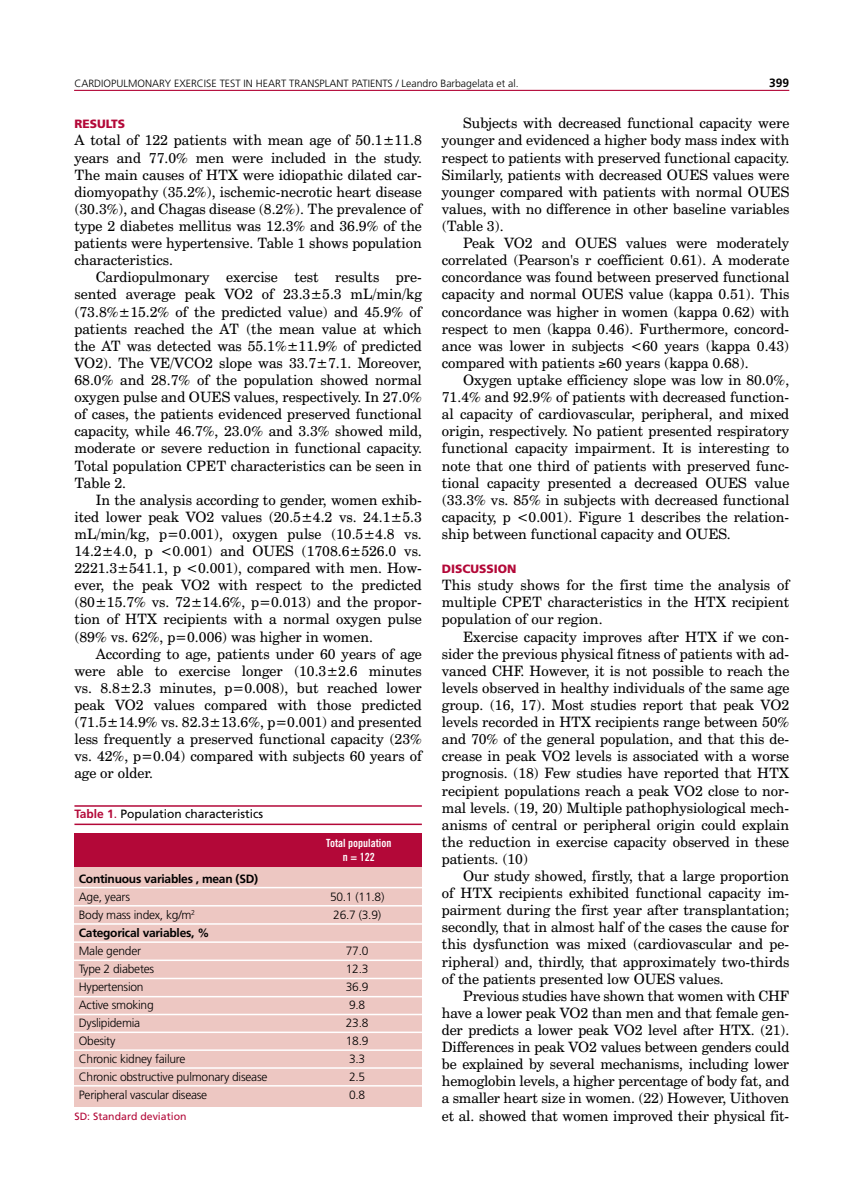
<style>
.page{position:relative;width:851px;height:1191px;background:#fff}
.page>*{position:absolute;margin:0;border:0;box-sizing:border-box;transform-origin:0 0}
.t1{font:14.25px/17.1px "Century Schoolbook BT";color:#000;text-align:justify}
.t2{font:300 12px/18px "Frutiger LT Std";letter-spacing:-.02em;color:#000}
.t3{font:12px "Frutiger LT Std";color:#000}
.t4{font:700 12px "Frutiger LT Std";letter-spacing:-.02em;color:#000}
.t5{font:900 12px "Frutiger LT Std";color:#b30838}
.t6{font:11.25px/13.5px "Trade Gothic LT Std Bd Cn 20";color:#fff;text-align:center}
.t7{font:300 10.5px "Frutiger LT Std";color:#000}
.t8{font:10.5px "Frutiger LT Std";color:#b30838}
.s1{font-weight:700;color:#b30838}
.s2{color:#b30838}
.s3{font-weight:700}
</style>
<div class="page">
<hr style="left:74px;top:90px;width:715px;height:1px;background:#b30838">
<hr style="left:74px;top:823px;width:348px;height:2px;background:#b30838">
<hr style="left:74px;top:805px;width:348px;height:1px;background:#b30838">
<div style="left:74px;top:833px;width:348px;height:33px;background:#b30838"></div>
<div style="left:74px;top:867px;width:348px;height:239px;background:#edc7c2"></div>
<hr style="left:72px;top:977px;width:352px;height:2px;background:#fff">
<hr style="left:72px;top:941px;width:352px;height:2px;background:#fff">
<hr style="left:72px;top:1013px;width:352px;height:2px;background:#fff">
<hr style="left:72px;top:1067px;width:352px;height:1px;background:#fff">
<hr style="left:71px;top:923px;width:352px;height:1px;background:#fff">
<hr style="left:71px;top:905px;width:352px;height:1px;background:#fff">
<hr style="left:71px;top:996px;width:352px;height:1px;background:#fff">
<hr style="left:71px;top:959px;width:352px;height:2px;background:#fff">
<hr style="left:71px;top:1031px;width:352px;height:2px;background:#fff">
<hr style="left:71px;top:1085px;width:352px;height:1px;background:#fff">
<hr style="left:71px;top:1049px;width:352px;height:2px;background:#fff">
<hr style="left:74px;top:887px;width:349px;height:1px;background:#fff">
<p class="t7" style="left:74px;top:77px;width:445px">CARDIOPULMONARY EXERCISE TEST IN HEART TRANSPLANT PATIENTS / Leandro Barbagelata et al.</p>
<p class="t4" style="left:769px;top:75px;width:22px">399</p>
<p class="t5" style="left:74px;top:117px;width:52px">RESULTS</p>
<p class="t1" style="left:74px;top:132px;width:349px">A total of 122 patients with mean age of 50.1±11.8 years and 77.0% men were included in the study.<br>The main causes of HTX were idiopathic dilated car&shy;diomyopathy (35.2%), ischemic-necrotic heart disease (30.3%), and Chagas disease (8.2%). The prevalence of type 2 diabetes mellitus was 12.3% and 36.9% of the patients were hypertensive. Table 1 shows population characteristics.</p>
<p class="t1" style="left:74px;top:268px;width:349px;text-indent:21px">Cardiopulmonary exercise test results pre&shy;sented average peak VO2 of 23.3±5.3 mL/min/kg (73.8%±15.2% of the predicted value) and 45.9% of patients reached the AT (the mean value at which the AT was detected was 55.1%±11.9% of predicted VO2). The VE/VCO2 slope was 33.7±7.1. Moreover, 68.0% and 28.7% of the population showed normal oxygen pulse and OUES values, respectively. In 27.0% of cases, the patients evidenced preserved functional capacity, while 46.7%, 23.0% and 3.3% showed mild, moderate or severe reduction in functional capacity.<br>Total population CPET characteristics can be seen in Table 2.</p>
<p class="t1" style="left:74px;top:491px;width:349px;text-indent:21px">In the analysis according to gender, women exhib&shy;ited lower peak VO2 values (20.5±4.2 vs. 24.1±5.3 mL/min/kg, p=0.001), oxygen pulse (10.5±4.8 vs.<br>14.2±4.0, p &lt;0.001) and OUES (1708.6±526.0 vs.<br>2221.3±541.1, p &lt;0.001), compared with men. How&shy;ever, the peak VO2 with respect to the predicted (80±15.7% vs. 72±14.6%, p=0.013) and the propor&shy;tion of HTX recipients with a normal oxygen pulse (89% vs. 62%, p=0.006) was higher in women.</p>
<p class="t1" style="left:74px;top:645px;width:349px;text-indent:21px">According to age, patients under 60 years of age were able to exercise longer (10.3±2.6 minutes vs. 8.8±2.3 minutes, p=0.008), but reached lower peak VO2 values compared with those predicted (71.5±14.9% vs. 82.3±13.6%, p=0.001) and presented less frequently a preserved functional capacity (23% vs. 42%, p=0.04) compared with subjects 60 years of age or older.</p>
<p class="t1" style="left:442px;top:115px;width:349px;text-indent:21px">Subjects with decreased functional capacity were younger and evidenced a higher body mass index with respect to patients with preserved functional capacity.<br>Similarly, patients with decreased OUES values were younger compared with patients with normal OUES values, with no difference in other baseline variables (Table 3).</p>
<p class="t1" style="left:442px;top:234px;width:349px;text-indent:21px">Peak VO2 and OUES values were moderately correlated (Pearson's r coefficient 0.61). A moderate concordance was found between preserved functional capacity and normal OUES value (kappa 0.51). This concordance was higher in women (kappa 0.62) with respect to men (kappa 0.46). Furthermore, concord&shy;ance was lower in subjects &lt;60 years (kappa 0.43) compared with patients ≥60 years (kappa 0.68).</p>
<p class="t1" style="left:442px;top:371px;width:349px;text-indent:21px">Oxygen uptake efficiency slope was low in 80.0%, 71.4% and 92.9% of patients with decreased function&shy;al capacity of cardiovascular, peripheral, and mixed origin, respectively. No patient presented respiratory functional capacity impairment. It is interesting to note that one third of patients with preserved func&shy;tional capacity presented a decreased OUES value (33.3% vs. 85% in subjects with decreased functional capacity, p &lt;0.001). Figure 1 describes the relation&shy;ship between functional capacity and OUES.</p>
<p class="t5" style="left:442px;top:561px;width:76px">DISCUSSION</p>
<p class="t1" style="left:442px;top:576px;width:349px">This study shows for the first time the analysis of multiple CPET characteristics in the HTX recipient population of our region.</p>
<p class="t1" style="left:442px;top:628px;width:349px;text-indent:21px">Exercise capacity improves after HTX if we con&shy;sider the previous physical fitness of patients with ad&shy;vanced CHF. However, it is not possible to reach the levels observed in healthy individuals of the same age group. (16, 17). Most studies report that peak VO2 levels recorded in HTX recipients range between 50% and 70% of the general population, and that this de&shy;crease in peak VO2 levels is associated with a worse prognosis. (18) Few studies have reported that HTX recipient populations reach a peak VO2 close to nor&shy;mal levels. (19, 20) Multiple pathophysiological mech&shy;anisms of central or peripheral origin could explain the reduction in exercise capacity observed in these patients. (10)</p>
<p class="t1" style="left:442px;top:867px;width:349px;text-indent:21px">Our study showed, firstly, that a large proportion of HTX recipients exhibited functional capacity im&shy;pairment during the first year after transplantation; secondly, that in almost half of the cases the cause for this dysfunction was mixed (cardiovascular and pe&shy;ripheral) and, thirdly, that approximately two-thirds of the patients presented low OUES values.</p>
<p class="t1" style="left:442px;top:987px;width:349px;text-indent:21px">Previous studies have shown that women with CHF have a lower peak VO2 than men and that female gen&shy;der predicts a lower peak VO2 level after HTX. (21).<br>Differences in peak VO2 values between genders could be explained by several mechanisms, including lower hemoglobin levels, a higher percentage of body fat, and a smaller heart size in women. (22) However, Uithoven et al. showed that women improved their physical fit-</p>
<p class="t3" style="left:74px;top:807px;width:190px"><span class="s1">Table 1</span><span class="s2">.</span> Population characteristics</p>
<p class="t6" style="left:326px;top:836px;width:67px">Total population n = 122</p>
<p class="t4" style="left:79px;top:872px;width:181px">Continuous variables , mean (SD)</p>
<p class="t2" style="left:79px;top:888px;width:132px">Age, years<br>Body mass index, kg/m<sup>2<br></sup><span class="s3">Categorical variables, %</span></p>
<p class="t2" style="left:79px;top:942px;width:190px">Male gender<br>Type 2 diabetes<br>Hypertension<br>Active smoking<br>Dyslipidemia<br>Obesity<br>Chronic kidney failure<br>Chronic obstructive pulmonary disease<br>Peripheral vascular disease</p>
<p class="t2" style="left:330px;top:888px;width:56px">50.1 (11.8)<br>26.7 (3.9)</p>
<p class="t2" style="left:346px;top:942px;width:24px">77.0<br>12.3<br>36.9<br>9.8<br>23.8<br>18.9<br>3.3<br>2.5<br>0.8</p>
<p class="t8" style="left:74px;top:1109px;width:114px">SD: Standard deviation</p>
</div>
